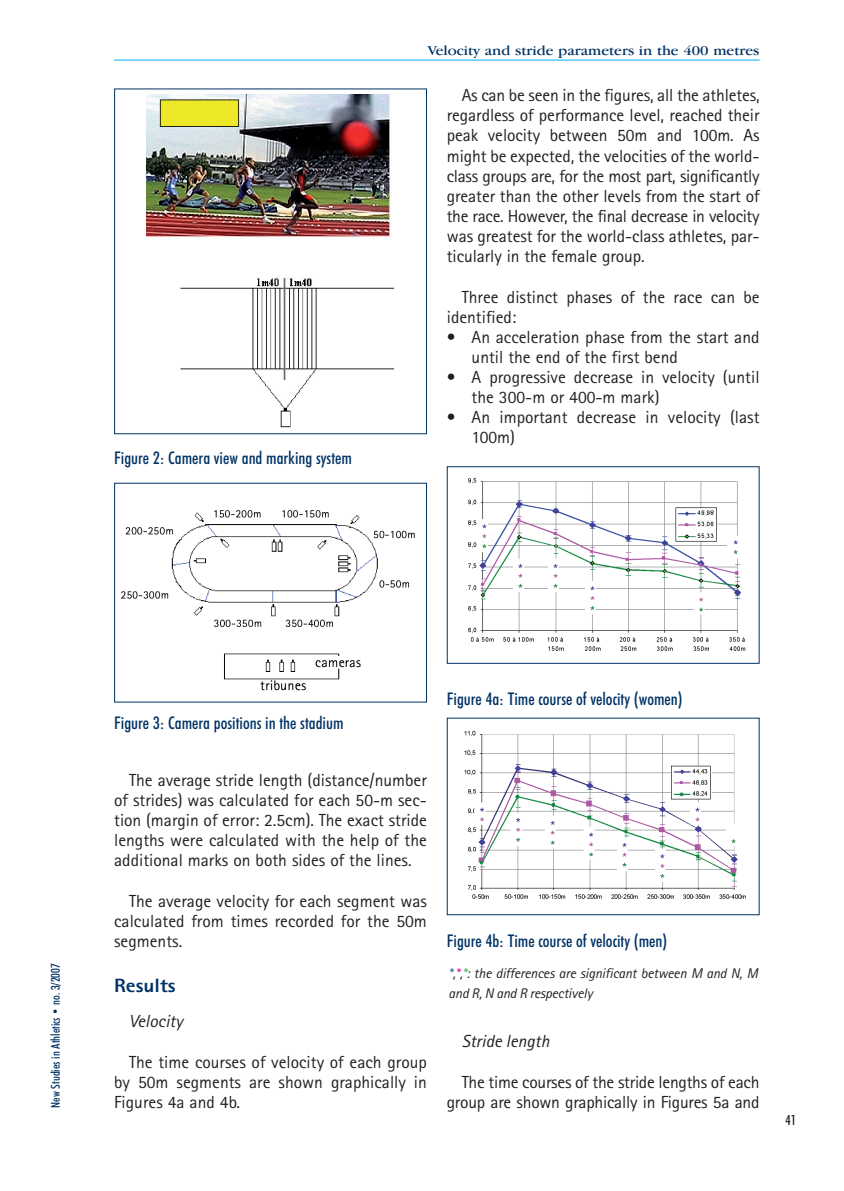
<style>
.page{position:relative;width:844px;height:1191px;background:#fff}
.page>*{position:absolute;margin:0;border:0;box-sizing:border-box;transform-origin:0 0}
.t1{font:800 19.25px "Rotis Sans Serif";color:#003265;scale:1.1 1}
.t2{font:17.5px/20.1px "Rotis Sans Serif";color:#231f20;text-align:justify}
.t3{font:500 condensed 17.5px "Futura BT";color:#003265}
.t4{font:italic 17.5px "Rotis Sans Serif";color:#231f20}
.t5{font:italic 14px/20.1px "Rotis Sans Serif";letter-spacing:-.01em;color:#231f20}
.t6{font:14px "Garamond IT Cby BT";color:#003265;scale:1.1 1}
.t7{font:500 condensed 14px "Futura BT";color:#231f20}
.t8{font:500 condensed 12.25px "Futura BT";color:#003265}
.s1{color:#275caa}
.s2{color:#ed028c}
.s3{color:#23b24b}
</style>
<div class="page">
<hr style="left:114px;top:60px;width:645px;height:1px;background:#00aeef">
<img style="left:146px;top:95px;width:248px;height:332px">
<div style="left:114px;top:88px;width:313px;height:346px;border:1px solid #003265"></div>
<img style="left:121px;top:510px;width:294px;height:181px">
<div style="left:114px;top:483px;width:313px;height:219px;border:1px solid #003265"></div>
<img style="left:468px;top:478px;width:278px;height:173px">
<div style="left:446px;top:466px;width:313px;height:198px;border:1px solid #003265"></div>
<img style="left:464px;top:731px;width:282px;height:168px">
<p class="t3" style="left:114px;top:450px;width:239px">Figure 2: Camera view and marking system</p>
<p class="t6" style="left:428px;top:45px;width:303px">Velocity and stride parameters in the 400 metres</p>
<p class="t2" style="left:446px;top:87px;width:314px;text-indent:15px">As can be seen in the figures, all the athletes, regardless of performance level, reached their peak velocity between 50m and 100m. As might be expected, the velocities of the world&shy;class groups are, for the most part, significantly greater than the other levels from the start of the race. However, the final decrease in velocity was greatest for the world-class athletes, par&shy;ticularly in the female group.</p>
<p class="t2" style="left:446px;top:288px;width:314px;text-indent:15px">Three distinct phases of the race can be identified:</p>
<p class="t2" style="left:471px;top:328px;width:289px;text-indent:-25px">• An acceleration phase from the start and until the end of the first bend</p>
<p class="t2" style="left:471px;top:369px;width:289px;text-indent:-25px">• A progressive decrease in velocity (until the 300-m or 400-m mark)</p>
<p class="t2" style="left:471px;top:409px;width:289px;text-indent:-25px">• An important decrease in velocity (last<br>100m)</p>
<p class="t8" style="left:50px;top:1107px;width:146px;rotate:-90deg">New Studies in Athletics • no. 3/2007</p>
<p class="t3" style="left:114px;top:715px;width:231px">Figure 3: Camera positions in the stadium</p>
<p class="t2" style="left:114px;top:771px;width:314px;text-indent:15px">The average stride length (distance/number of strides) was calculated for each 50-m sec&shy;tion (margin of error: 2.5cm). The exact stride lengths were calculated with the help of the additional marks on both sides of the lines.</p>
<p class="t2" style="left:114px;top:892px;width:314px;text-indent:15px">The average velocity for each segment was calculated from times recorded for the 50m segments.</p>
<p class="t1" style="left:114px;top:978px;width:57px">Results</p>
<p class="t4" style="left:129px;top:1015px;width:55px">Velocity</p>
<p class="t2" style="left:114px;top:1053px;width:314px;text-indent:15px">The time courses of velocity of each group by 50m segments are shown graphically in Figures 4a and 4b.</p>
<p class="t3" style="left:446px;top:691px;width:237px">Figure 4a: Time course of velocity (women)</p>
<p class="t3" style="left:446px;top:933px;width:222px">Figure 4b: Time course of velocity (men)</p>
<p class="t5" style="left:448px;top:965px;width:311px"><span class="s1">*</span>,<span class="s2">*</span>,<span class="s3">*</span>: the differences are significant between M and N, M and R, N and R respectively</p>
<p class="t4" style="left:461px;top:1035px;width:89px">Stride length</p>
<p class="t2" style="left:446px;top:1073px;width:314px;text-align:right">The time courses of the stride lengths of each group are shown graphically in Figures 5a and</p>
<p class="t7" style="left:785px;top:1114px;width:12px">41</p>
</div>
